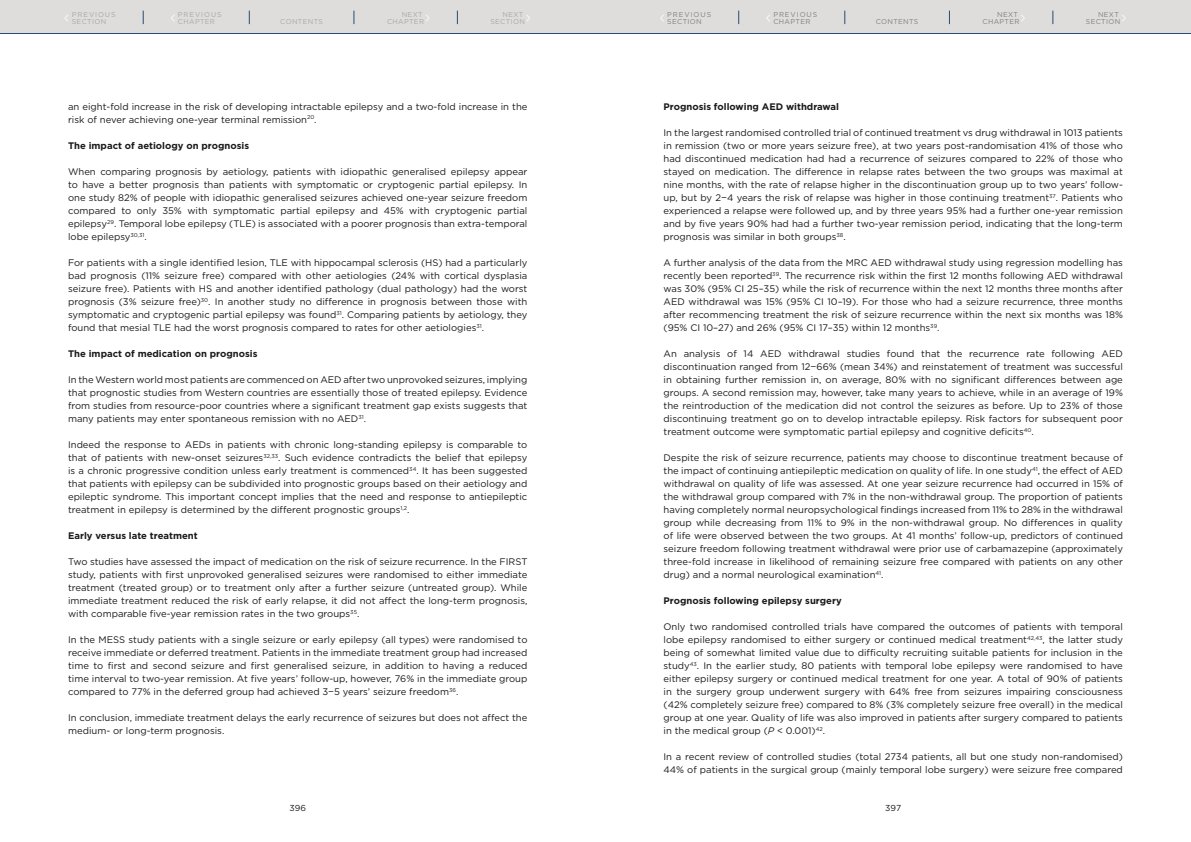
<style>
.page{position:relative;width:1191px;height:842px;background:#fff}
.page>*{position:absolute;margin:0;border:0;box-sizing:border-box;transform-origin:0 0}
.t1{font:14px "Gotham";color:#fff;scale:.5 1}
.t2{font:9.5px/13px "Gotham";color:#1a1a1a;text-align:justify}
.t3{font:700 9.5px "Gotham";color:#1a1a1a}
.t4{font:8.6px "Gotham";letter-spacing:-.005em;color:#1a1a1a}
.t5{font:7px/7px "Gotham";letter-spacing:.05em;color:#808080}
.t6{font:7px/7px "Gotham";letter-spacing:.05em;color:#a8a8a7}
.t7{font:7px/7px "Gotham";letter-spacing:.13em;color:#808080}
.t8{font:7px/7px "Gotham";letter-spacing:.13em;color:#a8a8a7}
.s1{font-size:14px;color:#fff}
.s2{font-style:italic}
</style>
<div class="page">
<div style="left:0;top:0;width:595px;height:33px;background:#dedddc"></div>
<hr style="left:0;top:33px;width:595px;height:1px;background:#284b77">
<div style="left:595px;top:0;width:596px;height:33px;background:#dedddc"></div>
<hr style="left:595px;top:33px;width:596px;height:1px;background:#284b77">
<svg style="left:143px;top:11px;width:1px;height:13px"></svg>
<svg style="left:249px;top:11px;width:1px;height:13px"></svg>
<svg style="left:354px;top:11px;width:1px;height:13px"></svg>
<svg style="left:457px;top:11px;width:1px;height:13px"></svg>
<svg style="left:738px;top:11px;width:1px;height:13px"></svg>
<svg style="left:844px;top:11px;width:1px;height:13px"></svg>
<svg style="left:949px;top:11px;width:1px;height:13px"></svg>
<svg style="left:1052px;top:11px;width:1px;height:13px"></svg>
<p class="t8" style="left:72px;top:11px;width:45px">PREVIOUS<br>SECTION</p>
<p class="t8" style="left:171px;top:11px;width:53px;text-align:center"><span class="s1">&lt;</span> PREVIOUS<br>CHAPTER</p>
<p class="t6" style="left:280px;top:18px;width:44px">CONTENTS</p>
<p class="t6" style="left:387px;top:11px;width:44px;text-indent:15px">NEXT<br>CHAPTER <sup>&gt;</sup></p>
<p class="t6" style="left:502px;top:11px;width:22px">NEXT</p>
<h1 class="t1" style="left:65px;top:9px;width:10px">&lt;</h1>
<p class="t6" style="left:490px;top:18px;width:42px">SECTION <sup>&gt;</sup></p>
<p class="t7" style="left:667px;top:11px;width:45px">PREVIOUS<br>SECTION</p>
<p class="t7" style="left:766px;top:11px;width:53px;text-align:center"><span class="s1">&lt;</span> PREVIOUS<br>CHAPTER</p>
<p class="t5" style="left:875px;top:18px;width:44px">CONTENTS</p>
<p class="t5" style="left:982px;top:11px;width:44px;text-indent:15px">NEXT<br>CHAPTER <sup>&gt;</sup></p>
<p class="t5" style="left:1086px;top:11px;width:42px;text-indent:12px">NEXT<br>SECTION <sup>&gt;</sup></p>
<p class="t2" style="left:68px;top:100px;width:461px">an eight-fold increase in the risk of developing intractable epilepsy and a two-fold increase in the risk of never achieving one-year terminal remission<sup>20</sup>.</p>
<p class="t3" style="left:68px;top:139px;width:183px">The impact of aetiology on prognosis</p>
<p class="t2" style="left:68px;top:165px;width:461px">When comparing prognosis by aetiology, patients with idiopathic generalised epilepsy appear to have a better prognosis than patients with symptomatic or cryptogenic partial epilepsy. In one study 82% of people with idiopathic generalised seizures achieved one-year seizure freedom compared to only 35% with symptomatic partial epilepsy and 45% with cryptogenic partial epilepsy<sup>29</sup>. Temporal lobe epilepsy (TLE) is associated with a poorer prognosis than extra-temporal lobe epilepsy<sup>30,31</sup>.</p>
<p class="t2" style="left:68px;top:256px;width:461px">For patients with a single identified lesion, TLE with hippocampal sclerosis (HS) had a particularly bad prognosis (11% seizure free) compared with other aetiologies (24% with cortical dysplasia seizure free). Patients with HS and another identified pathology (dual pathology) had the worst prognosis (3% seizure free)<sup>30</sup>. In another study no difference in prognosis between those with symptomatic and cryptogenic partial epilepsy was found<sup>31</sup>. Comparing patients by aetiology, they found that mesial TLE had the worst prognosis compared to rates for other aetiologies<sup>31</sup>.</p>
<p class="t3" style="left:68px;top:347px;width:191px">The impact of medication on prognosis</p>
<p class="t2" style="left:68px;top:373px;width:461px">In the Western world most patients are commenced on AED after two unprovoked seizures, implying that prognostic studies from Western countries are essentially those of treated epilepsy. Evidence from studies from resource-poor countries where a significant treatment gap exists suggests that many patients may enter spontaneous remission with no AED<sup>31</sup>.</p>
<p class="t2" style="left:68px;top:438px;width:461px">Indeed the response to AEDs in patients with chronic long-standing epilepsy is comparable to that of patients with new-onset seizures<sup>32,33</sup>. Such evidence contradicts the belief that epilepsy is a chronic progressive condition unless early treatment is commenced<sup>34</sup>. It has been suggested that patients with epilepsy can be subdivided into prognostic groups based on their aetiology and epileptic syndrome. This important concept implies that the need and response to antiepileptic treatment in epilepsy is determined by the different prognostic groups<sup>1,2</sup>.</p>
<p class="t3" style="left:68px;top:529px;width:131px">Early versus late treatment</p>
<p class="t2" style="left:68px;top:555px;width:461px">Two studies have assessed the impact of medication on the risk of seizure recurrence. In the FIRST study, patients with first unprovoked generalised seizures were randomised to either immediate treatment (treated group) or to treatment only after a further seizure (untreated group). While immediate treatment reduced the risk of early relapse, it did not affect the long-term prognosis, with comparable five-year remission rates in the two groups<sup>35</sup>.</p>
<p class="t2" style="left:68px;top:633px;width:461px">In the MESS study patients with a single seizure or early epilepsy (all types) were randomised to receive immediate or deferred treatment. Patients in the immediate treatment group had increased time to first and second seizure and first generalised seizure, in addition to having a reduced time interval to two-year remission. At five years’ follow-up, however, 76% in the immediate group compared to 77% in the deferred group had achieved 3−5 years’ seizure freedom<sup>36</sup>.</p>
<p class="t2" style="left:68px;top:711px;width:461px">In conclusion, immediate treatment delays the early recurrence of seizures but does not affect the medium- or long-term prognosis.</p>
<p class="t3" style="left:663px;top:100px;width:177px">Prognosis following AED withdrawal</p>
<p class="t2" style="left:663px;top:126px;width:461px">In the largest randomised controlled trial of continued treatment vs drug withdrawal in 1013 patients in remission (two or more years seizure free), at two years post-randomisation 41% of those who had discontinued medication had had a recurrence of seizures compared to 22% of those who stayed on medication. The difference in relapse rates between the two groups was maximal at nine months, with the rate of relapse higher in the discontinuation group up to two years’ follow&shy;up, but by 2−4 years the risk of relapse was higher in those continuing treatment<sup>37</sup>. Patients who experienced a relapse were followed up, and by three years 95% had a further one-year remission and by five years 90% had had a further two-year remission period, indicating that the long-term prognosis was similar in both groups<sup>38</sup>.</p>
<p class="t2" style="left:663px;top:256px;width:461px">A further analysis of the data from the MRC AED withdrawal study using regression modelling has recently been reported<sup>39</sup>. The recurrence risk within the first 12 months following AED withdrawal was 30% (95% CI 25–35) while the risk of recurrence within the next 12 months three months after AED withdrawal was 15% (95% CI 10–19). For those who had a seizure recurrence, three months after recommencing treatment the risk of seizure recurrence within the next six months was 18% (95% CI 10–27) and 26% (95% CI 17–35) within 12 months<sup>39</sup>.</p>
<p class="t2" style="left:663px;top:347px;width:461px">An analysis of 14 AED withdrawal studies found that the recurrence rate following AED discontinuation ranged from 12−66% (mean 34%) and reinstatement of treatment was successful in obtaining further remission in, on average, 80% with no significant differences between age groups. A second remission may, however, take many years to achieve, while in an average of 19% the reintroduction of the medication did not control the seizures as before. Up to 23% of those discontinuing treatment go on to develop intractable epilepsy. Risk factors for subsequent poor treatment outcome were symptomatic partial epilepsy and cognitive deficits<sup>40</sup>.</p>
<p class="t2" style="left:663px;top:451px;width:461px">Despite the risk of seizure recurrence, patients may choose to discontinue treatment because of the impact of continuing antiepileptic medication on quality of life. In one study<sup>41</sup>, the effect of AED withdrawal on quality of life was assessed. At one year seizure recurrence had occurred in 15% of the withdrawal group compared with 7% in the non-withdrawal group. The proportion of patients having completely normal neuropsychological findings increased from 11% to 28% in the withdrawal group while decreasing from 11% to 9% in the non-withdrawal group. No differences in quality of life were observed between the two groups. At 41 months’ follow-up, predictors of continued seizure freedom following treatment withdrawal were prior use of carbamazepine (approximately three-fold increase in likelihood of remaining seizure free compared with patients on any other drug) and a normal neurological examination<sup>41</sup>.</p>
<p class="t3" style="left:663px;top:594px;width:180px">Prognosis following epilepsy surgery</p>
<p class="t2" style="left:663px;top:620px;width:461px">Only two randomised controlled trials have compared the outcomes of patients with temporal lobe epilepsy randomised to either surgery or continued medical treatment<sup>42,43</sup>, the latter study being of somewhat limited value due to difficulty recruiting suitable patients for inclusion in the study<sup>43</sup>. In the earlier study, 80 patients with temporal lobe epilepsy were randomised to have either epilepsy surgery or continued medical treatment for one year. A total of 90% of patients in the surgery group underwent surgery with 64% free from seizures impairing consciousness (42% completely seizure free) compared to 8% (3% completely seizure free overall) in the medical group at one year. Quality of life was also improved in patients after surgery compared to patients in the medical group (<span class="s2">P</span> &lt; 0.001)<sup>42</sup>.</p>
<p class="t2" style="left:663px;top:750px;width:461px">In a recent review of controlled studies (total 2734 patients, all but one study non-randomised)<br>44% of patients in the surgical group (mainly temporal lobe surgery) were seizure free compared</p>
<p class="t4" style="left:289px;top:803px;width:18px">396</p>
<p class="t4" style="left:885px;top:803px;width:17px">397</p>
</div>
